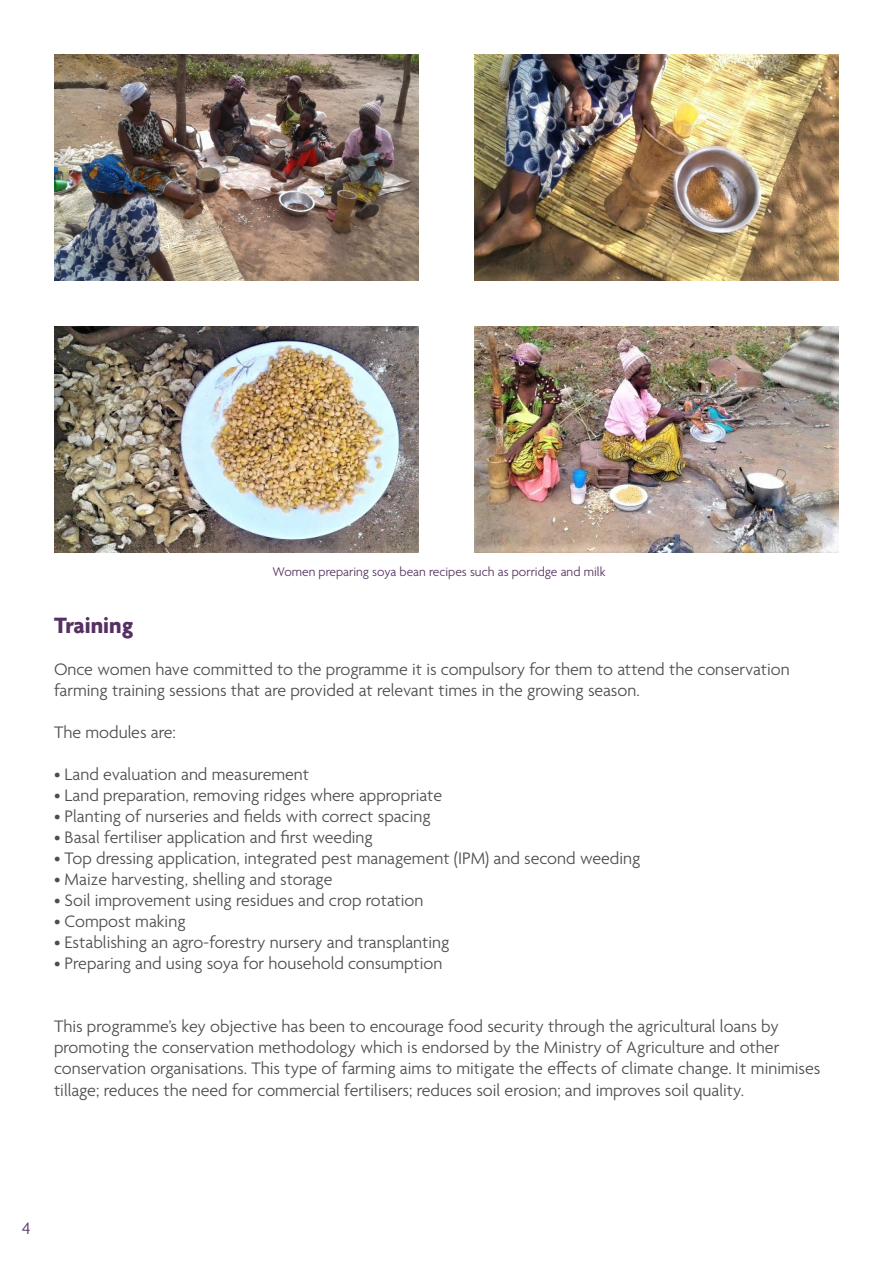
<style>
.page{position:relative;width:893px;height:1263px;background:#fff}
.page>*{position:absolute;margin:0;border:0;box-sizing:border-box;transform-origin:0 0}
.t1{font:700 24px "Agenda";color:#563062}
.t2{font:300 18px/21.1px "Agenda";color:#4d4d4d}
.t3{font:300 18px "Agenda";color:#563062}
.t4{font:300 13.5px "Agenda";color:#563062}
</style>
<div class="page">
<img style="left:54px;top:326px;width:365px;height:227px">
<img style="left:474px;top:326px;width:365px;height:227px">
<img style="left:54px;top:54px;width:365px;height:227px">
<img style="left:474px;top:54px;width:365px;height:227px">
<p class="t4" style="left:272px;top:564px;width:335px">Women preparing soya bean recipes such as porridge and milk</p>
<p class="t1" style="left:54px;top:612px;width:81px">Training</p>
<p class="t2" style="left:54px;top:660px;width:737px">Once women have committed to the programme it is compulsory for them to attend the conservation farming training sessions that are provided at relevant times in the growing season.</p>
<p class="t2" style="left:54px;top:723px;width:123px">The modules are:</p>
<p class="t2" style="left:54px;top:765px;width:257px">• Land evaluation and measurement</p>
<p class="t2" style="left:54px;top:786px;width:390px">• Land preparation, removing ridges where appropriate</p>
<p class="t2" style="left:54px;top:807px;width:378px">• Planting of nurseries and fields with correct spacing</p>
<p class="t2" style="left:54px;top:828px;width:320px">• Basal fertiliser application and first weeding</p>
<p class="t2" style="left:54px;top:849px;width:588px">• Top dressing application, integrated pest management (IPM) and second weeding</p>
<p class="t2" style="left:54px;top:870px;width:280px">• Maize harvesting, shelling and storage</p>
<p class="t2" style="left:54px;top:891px;width:371px">• Soil improvement using residues and crop rotation</p>
<p class="t2" style="left:54px;top:912px;width:133px">• Compost making</p>
<p class="t2" style="left:54px;top:933px;width:397px">• Establishing an agro-forestry nursery and transplanting</p>
<p class="t2" style="left:54px;top:954px;width:390px">• Preparing and using soya for household consumption</p>
<p class="t2" style="left:54px;top:1017px;width:768px">This programme’s key objective has been to encourage food security through the agricultural loans by promoting the conservation methodology which is endorsed by the Ministry of Agriculture and other conservation organisations. This type of farming aims to mitigate the effects of climate change. It minimises tillage; reduces the need for commercial fertilisers; reduces soil erosion; and improves soil quality.</p>
<p class="t3" style="left:22px;top:1219px;width:10px">4</p>
</div>
